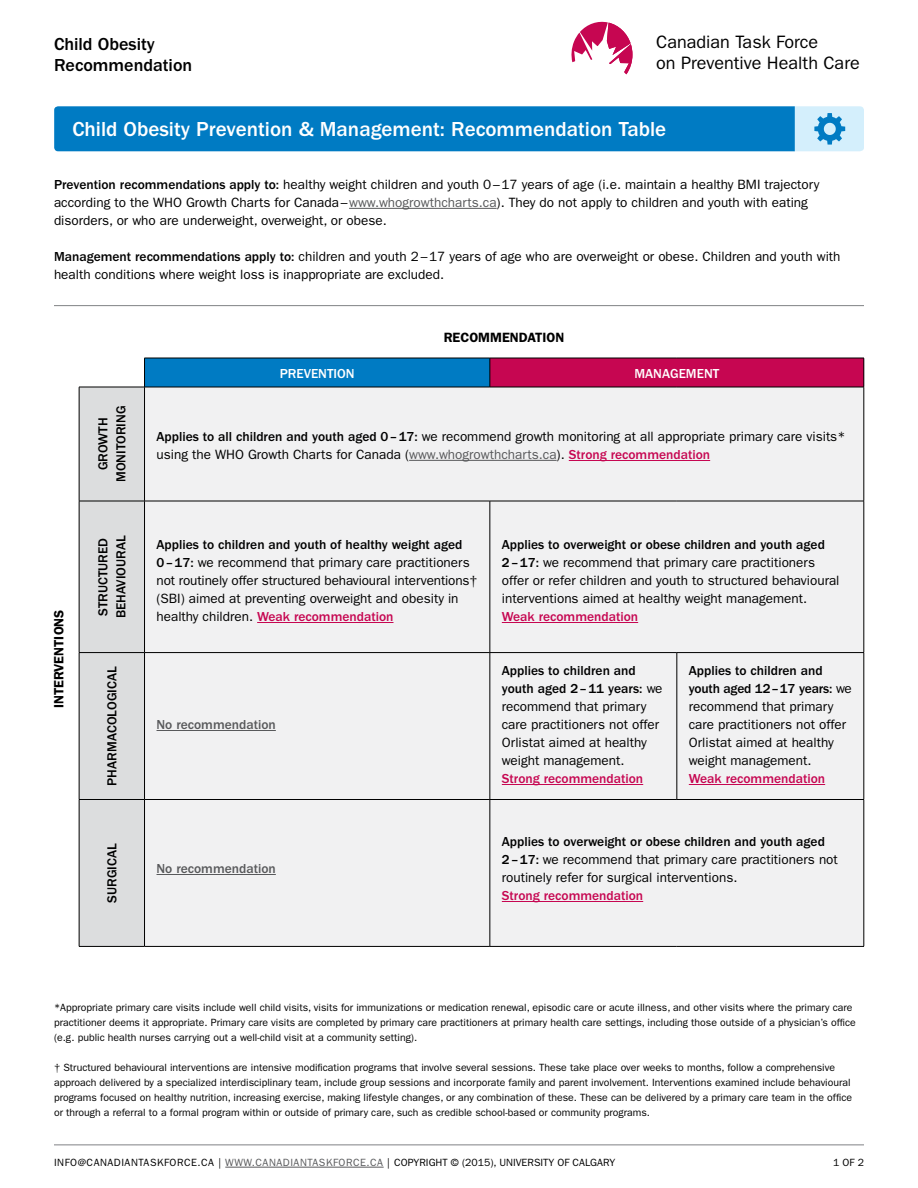
<style>
.page{position:relative;width:918px;height:1188px;background:#fff}
.page>*{position:absolute;margin:0;border:0;box-sizing:border-box;transform-origin:0 0}
.t1{font:500 21px "ITC Franklin Gothic Std";color:#fff}
.t2{font:18px/21px "ITC Franklin Gothic Std";color:#000}
.t3{font:500 18px/21px "ITC Franklin Gothic Std";color:#000}
.t4{font:13.5px/18px "ITC Franklin Gothic Std";color:#000}
.t5{font:500 13.5px "ITC Franklin Gothic Std";color:#c60651}
.t6{font:500 13.5px/18px "ITC Franklin Gothic Std";color:#000;text-align:center}
.t7{font:500 13.5px "ITC Franklin Gothic Std";color:#58595b}
.t8{font:600 13.5px "ITC Franklin Gothic Std";color:#000}
.t9{font:500 13.5px "ITC Franklin Gothic Std";color:#fff}
.t10{font:10.5px/15px "ITC Franklin Gothic Std";color:#000}
.t11{font:10.5px "ITC Franklin Gothic Std";letter-spacing:.05em;color:#000}
.s1{font-weight:500}
.s2{color:#58595b}
.s3{font-weight:500;color:#c60651}
</style>
<div class="page">
<hr style="left:54px;top:1144px;width:810px;height:1px;background:#808285">
<svg style="left:571px;top:21px;width:61px;height:53px"></svg>
<hr style="left:225px;top:1167px;width:159px;height:1px;background:#58595b">
<hr style="left:349px;top:208px;width:148px;height:1px;background:#58595b">
<div style="left:145px;top:358px;width:345px;height:29px;background:#007bc3"></div>
<div style="left:490px;top:358px;width:374px;height:29px;background:#c60651"></div>
<div style="left:145px;top:388px;width:719px;height:558px;background:#f1f1f2"></div>
<hr style="left:144px;top:358px;width:346px;height:1px;background:#000">
<div style="left:79px;top:358px;width:66px;height:588px;background:#dcddde"></div>
<hr style="left:490px;top:358px;width:187px;height:1px;background:#000">
<svg style="left:490px;top:358px;width:1px;height:29px"></svg>
<hr style="left:677px;top:358px;width:187px;height:1px;background:#000">
<svg style="left:864px;top:358px;width:1px;height:29px"></svg>
<hr style="left:79px;top:387px;width:66px;height:1px;background:#000">
<hr style="left:79px;top:387px;width:1px;height:114px;background:#000">
<hr style="left:145px;top:387px;width:345px;height:1px;background:#000">
<hr style="left:144px;top:387px;width:1px;height:114px;background:#000">
<hr style="left:490px;top:387px;width:187px;height:1px;background:#000">
<hr style="left:677px;top:387px;width:187px;height:1px;background:#000">
<hr style="left:864px;top:387px;width:1px;height:114px;background:#000">
<hr style="left:79px;top:501px;width:66px;height:1px;background:#000">
<hr style="left:79px;top:501px;width:1px;height:151px;background:#000">
<hr style="left:145px;top:501px;width:345px;height:1px;background:#000">
<hr style="left:144px;top:501px;width:1px;height:151px;background:#000">
<hr style="left:490px;top:501px;width:187px;height:1px;background:#000">
<hr style="left:490px;top:501px;width:1px;height:151px;background:#000">
<hr style="left:677px;top:501px;width:187px;height:1px;background:#000">
<hr style="left:864px;top:501px;width:1px;height:151px;background:#000">
<hr style="left:79px;top:652px;width:66px;height:1px;background:#000">
<hr style="left:79px;top:653px;width:1px;height:146px;background:#000">
<hr style="left:145px;top:652px;width:345px;height:1px;background:#000">
<hr style="left:144px;top:653px;width:1px;height:146px;background:#000">
<hr style="left:490px;top:652px;width:187px;height:1px;background:#000">
<hr style="left:490px;top:653px;width:1px;height:146px;background:#000">
<hr style="left:677px;top:652px;width:187px;height:1px;background:#000">
<hr style="left:677px;top:653px;width:1px;height:146px;background:#000">
<hr style="left:864px;top:653px;width:1px;height:146px;background:#000">
<hr style="left:79px;top:799px;width:66px;height:1px;background:#000">
<hr style="left:79px;top:800px;width:1px;height:146px;background:#000">
<hr style="left:145px;top:799px;width:345px;height:1px;background:#000">
<hr style="left:144px;top:800px;width:1px;height:146px;background:#000">
<hr style="left:490px;top:799px;width:187px;height:1px;background:#000">
<hr style="left:490px;top:800px;width:1px;height:146px;background:#000">
<hr style="left:677px;top:799px;width:187px;height:1px;background:#000">
<hr style="left:864px;top:800px;width:1px;height:146px;background:#000">
<hr style="left:79px;top:946px;width:66px;height:1px;background:#000">
<hr style="left:145px;top:946px;width:345px;height:1px;background:#000">
<hr style="left:490px;top:946px;width:187px;height:1px;background:#000">
<hr style="left:677px;top:946px;width:187px;height:1px;background:#000">
<hr style="left:409px;top:460px;width:148px;height:1px;background:#58595b">
<hr style="left:569px;top:460px;width:141px;height:1px;background:#c60651">
<hr style="left:257px;top:622px;width:137px;height:1px;background:#c60651">
<hr style="left:502px;top:622px;width:136px;height:1px;background:#c60651">
<hr style="left:157px;top:730px;width:119px;height:1px;background:#58595b">
<hr style="left:502px;top:784px;width:141px;height:1px;background:#c60651">
<hr style="left:689px;top:784px;width:136px;height:1px;background:#c60651">
<hr style="left:157px;top:874px;width:119px;height:1px;background:#58595b">
<hr style="left:502px;top:901px;width:141px;height:1px;background:#c60651">
<svg style="left:54px;top:106px;width:810px;height:45px;background:#0f83c7"></svg>
<hr style="left:54px;top:305px;width:810px;height:1px;background:#808285">
<h2 class="t3" style="left:54px;top:33px;width:140px">Child Obesity<br>Recommendation</h2>
<h2 class="t2" style="left:656px;top:32px;width:205px">Canadian Task Force<br>on Preventive Health Care</h2>
<h1 class="t1" style="left:72px;top:117px;width:595px">Child Obesity Prevention &amp; Management: Recommendation Table</h1>
<p class="t4" style="left:54px;top:176px;width:767px"><span class="s1">Prevention recommendations apply to:</span> healthy weight children and youth 0–17 years of age (i.e. maintain a healthy BMI trajectory according to the WHO Growth Charts for Canada–<span class="s2">www.whogrowthcharts.ca</span>). They do not apply to children and youth with eating disorders, or who are underweight, overweight, or obese.</p>
<p class="t4" style="left:54px;top:248px;width:788px"><span class="s1">Management recommendations apply to:</span> children and youth 2–17 years of age who are overweight or obese. Children and youth with health conditions where weight loss is inappropriate are excluded.</p>
<p class="t8" style="left:444px;top:330px;width:122px">RECOMMENDATION</p>
<p class="t8" style="left:51px;top:708px;width:100px;rotate:-90deg">INTERVENTIONS</p>
<p class="t6" style="left:94px;top:482px;width:78px;rotate:-90deg">GROWTH<br>MONITORING</p>
<p class="t9" style="left:280px;top:366px;width:76px">PREVENTION</p>
<p class="t9" style="left:634px;top:366px;width:86px">MANAGEMENT</p>
<p class="t4" style="left:157px;top:428px;width:690px"><span class="s1">Applies to all children and youth aged 0–17:</span> we recommend growth monitoring at all appropriate primary care visits* using the WHO Growth Charts for Canada (<span class="s2">www.whogrowthcharts.ca</span>). <span class="s3">Strong recommendation</span></p>
<p class="t6" style="left:94px;top:618px;width:84px;text-align:left;rotate:-90deg">STRUCTURED<br>BEHAVIOURAL</p>
<p class="t4" style="left:157px;top:536px;width:323px"><span class="s1">Applies to children and youth of healthy weight aged 0–17:</span> we recommend that primary care practitioners not routinely offer structured behavioural interventions† (SBI) aimed at preventing overweight and obesity in healthy children. <span class="s3">Weak recommendation</span></p>
<p class="t4" style="left:502px;top:536px;width:339px"><span class="s1">Applies to overweight or obese children and youth aged 2–17:</span> we recommend that primary care practitioners offer or refer children and youth to structured behavioural interventions aimed at healthy weight management.</p>
<p class="t5" style="left:502px;top:609px;width:138px">Weak recommendation</p>
<p class="t6" style="left:103px;top:786px;width:121px;rotate:-90deg">PHARMACOLOGICAL</p>
<p class="t6" style="left:103px;top:903px;width:61px;rotate:-90deg">SURGICAL</p>
<p class="t7" style="left:157px;top:717px;width:121px">No recommendation</p>
<p class="t7" style="left:157px;top:861px;width:121px">No recommendation</p>
<p class="t4" style="left:502px;top:662px;width:162px"><span class="s1">Applies to children and youth aged 2–11 years:</span> we recommend that primary care practitioners not offer<br>Orlistat aimed at healthy weight management.</p>
<p class="t5" style="left:502px;top:771px;width:143px">Strong recommendation</p>
<p class="t4" style="left:689px;top:662px;width:164px"><span class="s1">Applies to children and youth aged 12–17 years:</span> we recommend that primary care practitioners not offer<br>Orlistat aimed at healthy weight management.</p>
<p class="t5" style="left:689px;top:771px;width:138px">Weak recommendation</p>
<p class="t4" style="left:502px;top:833px;width:338px"><span class="s1">Applies to overweight or obese children and youth aged<br>2–17:</span> we recommend that primary care practitioners not routinely refer for surgical interventions.</p>
<p class="t5" style="left:502px;top:888px;width:143px">Strong recommendation</p>
<p class="t10" style="left:54px;top:1000px;width:803px">*Appropriate primary care visits include well child visits, visits for immunizations or medication renewal, episodic care or acute illness, and other visits where the primary care practitioner deems it appropriate. Primary care visits are completed by primary care practitioners at primary health care settings, including those outside of a physician’s office (e.g. public health nurses carrying out a well-child visit at a community setting).</p>
<p class="t10" style="left:54px;top:1060px;width:800px">† Structured behavioural interventions are intensive modification programs that involve several sessions. These take place over weeks to months, follow a comprehensive approach delivered by a specialized interdisciplinary team, include group sessions and incorporate family and parent involvement. Interventions examined include behavioural programs focused on healthy nutrition, increasing exercise, making lifestyle changes, or any combination of these. These can be delivered by a primary care team in the office or through a referral to a formal program within or outside of primary care, such as credible school-based or community programs.</p>
<p class="t11" style="left:54px;top:1157px;width:563px">INFO@CANADIANTASKFORCE.CA | <span class="s2">WWW.CANADIANTASKFORCE.CA</span> | COPYRIGHT © (2015), UNIVERSITY OF CALGARY</p>
<p class="t10" style="left:833px;top:1155px;width:32px">1 OF 2</p>
</div>
